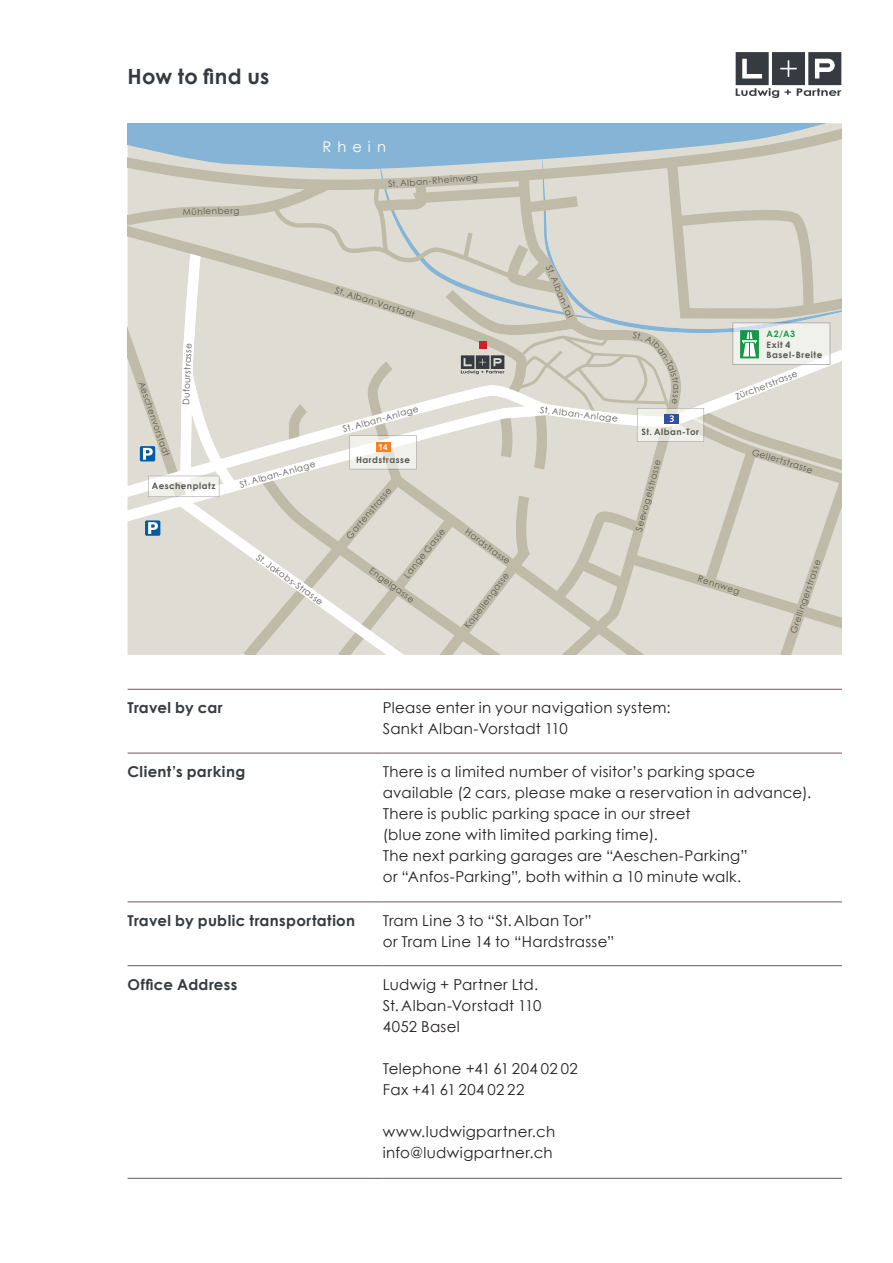
<style>
.page{position:relative;width:893px;height:1263px;background:#fff}
.page>*{position:absolute;margin:0;border:0;box-sizing:border-box;transform-origin:0 0}
.t1{font:700 21px "Century Gothic";letter-spacing:.01em;color:#353b40}
.t2{font:15px/21px "Century Gothic";letter-spacing:.025em;color:#231f20}
.t3{font:700 15px "Century Gothic";letter-spacing:.025em;color:#353b40}
.t4{font:14.7px "Century Gothic";letter-spacing:.41em;color:#fff}
.t5{font:8.85px "Century Gothic";color:#585752}
.t6{font:700 8.85px/10.6px "Century Gothic";letter-spacing:.055em;color:#585752}
.t7{font:700 8.85px "Century Gothic";color:#179648}
</style>
<div class="page">
<hr style="left:128px;top:689px;width:255px;height:1px;background:#6e5659">
<hr style="left:383px;top:689px;width:459px;height:1px;background:#6e5659">
<hr style="left:128px;top:753px;width:255px;height:1px;background:#6e5659">
<hr style="left:383px;top:753px;width:459px;height:1px;background:#6e5659">
<hr style="left:128px;top:901px;width:255px;height:1px;background:#6e5659">
<hr style="left:383px;top:901px;width:459px;height:1px;background:#6e5659">
<hr style="left:128px;top:965px;width:255px;height:1px;background:#6e5659">
<hr style="left:383px;top:965px;width:459px;height:1px;background:#6e5659">
<hr style="left:128px;top:1178px;width:255px;height:1px;background:#6e5659">
<hr style="left:383px;top:1178px;width:459px;height:1px;background:#6e5659">
<svg style="left:736px;top:52px;width:105px;height:46px"></svg>
<svg style="left:128px;top:123px;width:714px;height:532px;background:#d5d6ce"></svg>
<h1 class="t1" style="left:128px;top:63px;width:143px">How to find us</h1>
<p class="t5" style="left:183px;top:206px;width:58px;rotate:-1deg">Mühlenberg</p>
<p class="t4" style="left:323px;top:138px;width:65px">Rhein</p>
<p class="t5" style="left:388px;top:178px;width:92px;rotate:-4deg">St. Alban-Rheinweg</p>
<p class="t5" style="left:337px;top:285px;width:84px;rotate:17deg">St. Alban-Vorstadt</p>
<p class="t5" style="left:147px;top:380px;width:80px;rotate:71deg">Aeschenvorstadt</p>
<p class="t5" style="left:181px;top:405px;width:64px;rotate:-88deg">Dufourstrasse</p>
<p class="t6" style="left:152px;top:480px;width:65px">Aeschenplatz</p>
<p class="t5" style="left:238px;top:479px;width:80px;rotate:-16deg">St. Alban-Anlage</p>
<p class="t5" style="left:261px;top:552px;width:81px;rotate:36deg">St. Jakobs-Strasse</p>
<p class="t5" style="left:342px;top:424px;width:80px;rotate:-16deg">St. Alban-Anlage</p>
<p class="t6" style="left:356px;top:455px;width:56px">Hardstrasse</p>
<p class="t5" style="left:344px;top:534px;width:66px;rotate:-50deg">Gartenstrasse</p>
<p class="t5" style="left:401px;top:573px;width:62px;rotate:-51deg">Lange Gasse</p>
<p class="t5" style="left:374px;top:565px;width:54px;rotate:36deg">Engelgasse</p>
<p class="t5" style="left:469px;top:526px;width:55px;rotate:36deg">Hardstrasse</p>
<p class="t5" style="left:462px;top:624px;width:69px;rotate:-53deg">Kapellengasse</p>
<p class="t5" style="left:554px;top:263px;width:58px;rotate:67deg">St. Alban-Tal</p>
<p class="t5" style="left:541px;top:404px;width:80px;rotate:7deg">St. Alban-Anlage</p>
<p class="t7" style="left:767px;top:328px;width:30px">A2/A3</p>
<p class="t6" style="left:767px;top:339px;width:57px">Exit 4<br>Basel-Breite</p>
<p class="t6" style="left:642px;top:427px;width:59px">St. Alban-Tor</p>
<p class="t5" style="left:633px;top:530px;width:76px;rotate:-75deg">Seevogelstrasse</p>
<p class="t5" style="left:734px;top:392px;width:67px;rotate:-21deg">Zürcherstrasse</p>
<p class="t5" style="left:754px;top:447px;width:64px;rotate:17deg">Gellertstrasse</p>
<p class="t5" style="left:700px;top:573px;width:45px;rotate:17deg">Rennweg</p>
<p class="t5" style="left:788px;top:631px;width:79px;rotate:-71deg">Grellingerstrasse</p>
<p class="t3" style="left:128px;top:698px;width:97px">Travel by car</p>
<p class="t2" style="left:383px;top:697px;width:290px">Please enter in your navigation system:<br>Sankt Alban-Vorstadt 110</p>
<p class="t3" style="left:128px;top:762px;width:119px">Client’s parking</p>
<p class="t2" style="left:383px;top:761px;width:430px">There is a limited number of visitor’s parking space available (2 cars, please make a reservation in advance).<br>There is public parking space in our street<br>(blue zone with limited parking time).<br>The next parking garages are “Aeschen-Parking”<br>or “Anfos-Parking”, both within a 10 minute walk.</p>
<p class="t3" style="left:128px;top:911px;width:229px">Travel by public transportation</p>
<p class="t2" style="left:383px;top:910px;width:233px">Tram Line 3 to “St. Alban Tor”<br>or Tram Line 14 to “Hardstrasse”</p>
<p class="t3" style="left:128px;top:975px;width:111px">Office Address</p>
<p class="t2" style="left:383px;top:973px;width:160px">Ludwig + Partner Ltd.<br>St. Alban-Vorstadt 110<br>4052 Basel</p>
<p class="t2" style="left:383px;top:1057px;width:197px">Telephone +41 61 204 02 02<br>Fax +41 61 204 02 22</p>
<p class="t2" style="left:383px;top:1120px;width:174px">www.ludwigpartner.ch info@ludwigpartner.ch</p>
</div>
